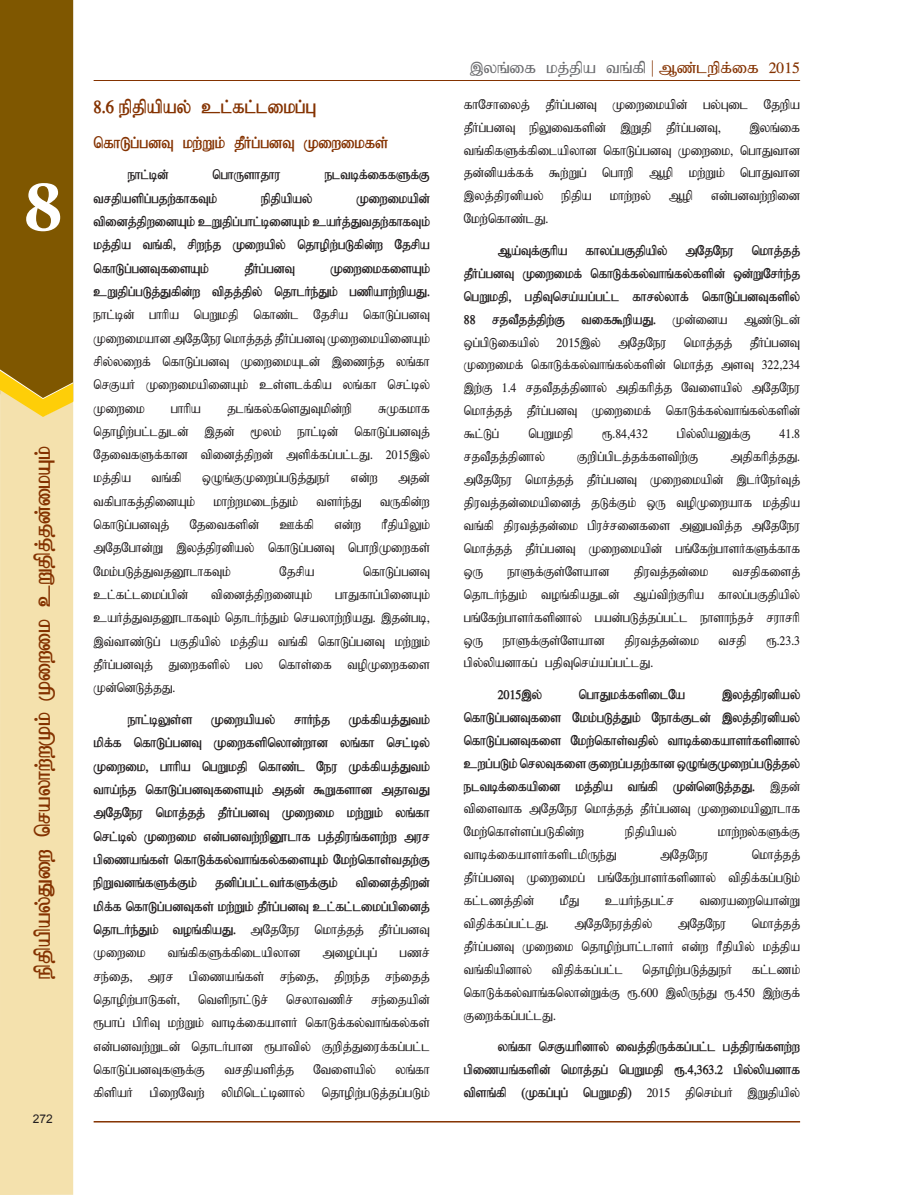
<style>
.page{position:relative;width:898px;height:1195px;background:#fff}
.page>*{position:absolute;margin:0;border:0;box-sizing:border-box;transform-origin:0 0}
.t1{font:55.2px "Capitals";color:#fff;scale:1.09 1}
.t2{font:700 24px "Baamini";color:#843200;scale:.9 1}
.t3{font:700 21px "Baamini";color:#843200;scale:.9 1}
.t4{font:500 18px "Baamini";color:#6c6d70}
.t5{font:700 18px "Baamini";color:#843200;scale:.9 1}
.t6{font:500 15px/23px "Baamini";color:#231f20;text-align:justify;scale:.9 1}
.t7{font:700 15px/23px "Baamini";color:#231f20;text-align:justify;scale:.9 1}
.t8{font:500 15px/23.2px "Baamini";color:#231f20;text-align:justify;scale:.92 1}
.t9{font:700 15px/23.2px "Baamini";color:#231f20;text-align:justify;scale:.92 1}
.t10{font:12px "Arial";color:#231f20}
.s1{font-weight:500}
.s2{font-weight:700}
.s3{font-family:"Times New Roman";font-weight:400;color:#843200}
.s4{color:#843200}
</style>
<div class="page">
<div style="left:0;top:417px;width:73px;height:778px;background:#f4e1ad"></div>
<svg style="left:0;top:0;width:73px;height:417px;background:#886005"></svg>
<hr style="left:94px;top:1121px;width:705px;height:1px;background:#843200">
<hr style="left:94px;top:80px;width:705px;height:1px;background:#843200">
<h1 class="t1" style="left:23px;top:170px;width:38px">8</h1>
<h2 class="t2" style="left:32px;top:979px;width:601px;rotate:-90deg">EPJPAPAY;JIW NRAYHW;WKK; KIWIK CWJPJ;JD;IKAK;</h2>
<p class="t10" style="left:33px;top:1111px;width:22px">272</p>
<h3 class="t3" style="left:94px;top:98px;width:248px">8.6 EPJPAPAY; CL;FL;LIKG;G</h3>
<p class="t5" style="left:94px;top:134px;width:328px">NFHLG;GDT KW;WK; JPHG;GDT KIWIKFS;</p>
<p class="t7" style="left:128px;top:164px;width:47px">EHL;BD;</p>
<p class="t7" style="left:212px;top:164px;width:77px">NGHUSHJHU</p>
<p class="t7" style="left:324px;top:164px;width:118px">ELTBF;IFFSF;F</p>
<p class="t7" style="left:94px;top:188px;width:139px">TRJPASPG;GJW;FHFTK;</p>
<p class="t7" style="left:261px;top:188px;width:58px">EPJPAPAY;</p>
<p class="t7" style="left:94px;top:187px;width:375px;text-indent:263px">KIWIKAPD; TPIDJ;JPWIDAK; CWJPG;GHL;BIDAK; CAHJ;JTJW;FHFTK; KJ;JPA TQ;FP&gt; RPWE;J KIWAPY; NJHOPW;GLFPD;W NJRPA NFHLG;GDTFISAK;</p>
<p class="t7" style="left:244px;top:257px;width:57px">JPHG;GDT</p>
<p class="t7" style="left:94px;top:257px;width:375px;text-align:right">KIWIKFISAK;<br>CWJPG;GLJ;JFPD;W TPJJ;JPY; NJHLHE;JK; GZPAHW;WPAJ.</p>
<p class="t6" style="left:94px;top:304px;width:375px">EHL;BD; GHHPA NGWKJP NFHZ;L NJRPA NFHLG;GDT KIWIKAHD MNJNEU NKHJ;JJ; JPHG;GDT KIWIKAPIDAK; RPY;YIWF; NFHLG;GDT KIWIKALD; ,IZE;J YQ;FH NRFAH KIWIKAPIDAK; CS;SLF;FPA YQ;FH NRL;BY; KIWIK</p>
<p class="t6" style="left:171px;top:397px;width:35px">GHHPA</p>
<p class="t6" style="left:227px;top:397px;width:140px">JLQ;FY;FNSJTKPD;WP</p>
<p class="t6" style="left:94px;top:397px;width:375px;text-indent:284px">RKFKHF NJHOPW;GL;LJLD; ,JD; %YK; EHL;BD; NFHLG;GDTJ; NJITFSF;FHD TPIDJ;JPWD; MSPF;FG;GL;LJ. 2015,Y; KJ;JPA</p>
<p class="t6" style="left:151px;top:467px;width:35px">TQ;FP</p>
<p class="t6" style="left:202px;top:467px;width:144px">XOQ;FKIWG;GLJ;JEH</p>
<p class="t6" style="left:351px;top:467px;width:31px">VD;W</p>
<p class="t6" style="left:94px;top:467px;width:375px;text-indent:304px">MJD; TFPGHFJ;JPIDAK; KHW;WKILE;JK; TSHE;J TUFPD;W NFHLG;GDTJ;</p>
<p class="t6" style="left:94px;top:514px;width:375px;text-indent:288px">HPJPAPYK; MNJNGHD;W ,YJ;JPUDPAY; NFHLG;GDT NGHWPKIWFS; NKK;GLJ;JTJD}LHFTK;</p>
<p class="t6" style="left:190px;top:514px;width:79px">NJITFSPD;</p>
<p class="t6" style="left:280px;top:514px;width:39px">CF;FP</p>
<p class="t6" style="left:334px;top:514px;width:31px">VD;W</p>
<p class="t6" style="left:279px;top:560px;width:40px">NJRPA</p>
<p class="t6" style="left:363px;top:560px;width:76px">NFHLG;GDT</p>
<p class="t6" style="left:94px;top:584px;width:375px;text-indent:241px">GHJFHG;GPIDAK; CAHJ;JTJD}LHFTK; NJHLHE;JK; NRAYHW;WPAJ. ,JD;GB&gt; ,T;THZ;LG; GFJPAPY; KJ;JPA TQ;FP NFHLG;GDT KW;WK; JPHG;GDTJ; JIWFSPY; GY NFHS;IF TOPKIWFIS KD;NDLJ;JJ.</p>
<p class="t9" style="left:128px;top:709px;width:72px">EHL;BYS;S</p>
<p class="t9" style="left:211px;top:709px;width:71px">KIWAPAY;</p>
<p class="t9" style="left:294px;top:709px;width:40px">RHHE;J</p>
<p class="t6" style="left:94px;top:584px;width:106px">CL;FL;LIKG;GPD;</p>
<p class="t6" style="left:211px;top:584px;width:114px">TPIDJ;JPWIDAK;</p>
<p class="t9" style="left:94px;top:709px;width:367px;text-indent:255px">KF;FPAJ;JTK; KPF;F NFHLG;GDT KIWFSPNYHD;WHD YQ;FH NRL;BY; KIWIK&gt; GHHPA NGWKJP NFHZ;L NEU KF;FPAJ;JTK; THA;E;J NFHLG;GDTFISAK; MJD; $WFSHD MJHTJ MNJNEU NKHJ;JJ; JPHG;GDT KIWIK KW;WK; YQ;FH NRL;BY; KIWIK VD;GDTW;WPD}LHF GJ;JPUQ;FSW;W MUR GPIZAQ;FS; NFHLF;FY;THQ;FY;FISAK; NKW;NFHS;TJW;F EPWTDQ;FSF;FK; JDPG;GL;LTHFSF;FK; TPIDJ;JPWD; KPF;F NFHLG;GDTFS; KW;WK; JPHG;GDT CL;FL;LIKG;GPIDJ; NJHLHE;JK; TOQ;FPAJ. <span class="s1">MNJNEU NKHJ;JJ; JPHG;GDT KIWIK</span></p>
<p class="t8" style="left:168px;top:942px;width:146px">TQ;FPFSF;FPILAPYHD</p>
<p class="t8" style="left:322px;top:942px;width:61px">MIOG;GG;</p>
<p class="t8" style="left:94px;top:942px;width:367px;text-indent:306px">GZR; RE;IJ&gt; MUR GPIZAQ;FS; RE;IJ&gt; JPWE;J RE;IJJ; NJHOPW;GHLFS;&gt; NTSPEHL;LR; NRYHTZPR; RE;IJAPD; &amp;GHG; GPHPT KW;WK; THBF;IFAHSH NFHLF;FY;THQ;FY;FS; VD;GDTW;WLD; NJHLHGHD &amp;GHTPY; FWPJ;JIUF;FG;GL;L NFHLG;GDTFSF;F</p>
<p class="t8" style="left:224px;top:1058px;width:77px">TRJPASPJ;J</p>
<p class="t8" style="left:313px;top:1058px;width:69px">NTISAPY;</p>
<p class="t8" style="left:94px;top:1058px;width:367px;text-align:right">YQ;FH<br>FPSPAH GPIWNTW; YPKPNLL;BDHY; NJHOPW;GLJ;JG;GLK;</p>
<p class="t4" style="left:469px;top:60px;width:331px">,YQ;IF KJ;JPA TQ;F<span class="s2">P</span> <span class="s3">|</span> <span class="s4">MZ;LWPF;IF 2015</span></p>
<p class="t8" style="left:463px;top:93px;width:367px">FHNRHIYJ; JPHG;GDT KIWIKAPD; GY;GIL NJWPA<br>JPHG;GDT EPYITFSPD; ,WJP JPHG;GDT&gt;</p>
<p class="t8" style="left:463px;top:116px;width:367px;text-indent:285px">,YQ;IF TQ;FPFSF;FPILAPYHD NFHLG;GDT KIWIK&gt; NGHJTHD JD;DPAF;FF; $W;WG; NGHWP MOP KW;WK; NGHJTHD ,YJ;JPUDPAY; EPJPA KHW;WY; MOP VD;GDTW;WPID NKW;NFHZ;LJ.</p>
<p class="t6" style="left:463px;top:240px;width:375px;text-indent:34px"><span class="s2">MA;TF;FHPA FHYG;GFJPAPY; MNJNEU NKHJ;JJ; JPHG;GDT KIWIKF; NFHLF;FY;THQ;FY;FSPD; XD;WNRHE;J NGWKJP&gt; GJPTNRA;AG;GL;L FHRY;YHF; NFHLG;GDTFSPY; 88 RJTPJJ;JPW;F TIF$WPAJ.</span> KD;IDA MZ;LLD; XG;GPLIFAPY; 2015,Y; MNJNEU NKHJ;JJ; JPHG;GDT KIWIKF; NFHLF;FY;THQ;FY;FSPD; NKHJ;J MST 322&gt;234 ,W;F 1.4 RJTPJJ;JPDHY; MJPFHPJ;J NTISAPY; MNJNEU NKHJ;JJ; JPHG;GDT KIWIKF; NFHLF;FY;THQ;FY;FSPD; $L;LG;</p>
<p class="t6" style="left:528px;top:423px;width:51px">NGWKJP</p>
<p class="t6" style="left:602px;top:423px;width:52px">&amp;.84&gt;432</p>
<p class="t6" style="left:676px;top:423px;width:83px">GPY;YPADF;F</p>
<p class="t6" style="left:779px;top:423px;width:24px">41.8</p>
<p class="t6" style="left:463px;top:446px;width:92px">RJTPJJ;JPDHY;</p>
<p class="t6" style="left:577px;top:446px;width:136px">FWPG;GPLJ;JF;FSTPW;F</p>
<p class="t6" style="left:463px;top:446px;width:375px;text-indent:266px">MJPFHPJ;JJ.<br>MNJNEU NKHJ;JJ; JPHG;GDT KIWIKAPD; ,LHNEHTJ; JPUTJ;JD;IKAPIDJ; JLF;FK; XU TOPKIWAHF KJ;JPA TQ;FP JPUTJ;JD;IK GPUR;RIDFIS MDGTPJ;J MNJNEU NKHJ;JJ; JPHG;GDT KIWIKAPD; GQ;NFW;GHSHFSF;FHF XU</p>
<p class="t6" style="left:463px;top:560px;width:375px;text-indent:268px">TRJPFISJ; NJHLHE;JK; TOQ;FPAJLD; MA;TPW;FHPA FHYG;GFJPAPY; GQ;NFW;GHSHFSPDHY; GAD;GLJ;JG;GL;L EHSHE;JR; RUHRHP XU</p>
<p class="t6" style="left:507px;top:560px;width:115px">EHSF;FS;NSAHD</p>
<p class="t6" style="left:633px;top:560px;width:84px">JPUTJ;JD;IK</p>
<p class="t6" style="left:502px;top:629px;width:115px">EHSF;FS;NSAHD</p>
<p class="t6" style="left:624px;top:629px;width:84px">JPUTJ;JD;IK</p>
<p class="t6" style="left:718px;top:629px;width:33px">TRJP</p>
<p class="t6" style="left:766px;top:629px;width:39px">&amp;.23.3</p>
<p class="t6" style="left:463px;top:652px;width:212px">GPY;YPADHFG; GJPTNRA;AG;GL;LJ.</p>
<p class="t7" style="left:497px;top:684px;width:50px">2015,Y;</p>
<p class="t7" style="left:578px;top:684px;width:120px">NGHJKF;FSPILNA</p>
<p class="t7" style="left:463px;top:684px;width:375px;text-indent:258px">,YJ;JPUDPAY; NFHLG;GDTFIS NKK;GLJ;JK; NEHF;FLD; ,YJ;JPUDPAY; NFHLG;GDTFIS NKW;NFHS;TJPY; THBF;IFAHSHFSPDHY; CWG;GLK; NRYTFIS FIWG;GJW;FHD XOQ;FKIWG;GLJ;JY; ELTBF;IFAPID KJ;JPA TQ;FP KD;NDLJ;JJ. <span class="s1">,JD; TPISTHF MNJNEU NKHJ;JJ; JPHG;GDT KIWIKAPÇLHF NKW;NFHS;SG;GLFPD;W</span></p>
<p class="t6" style="left:625px;top:821px;width:58px">EPJPAPAY;</p>
<p class="t6" style="left:717px;top:821px;width:93px">KHW;WY;FSF;F</p>
<p class="t6" style="left:463px;top:844px;width:171px">THBF;IFAHSHFSPLKPUE;J</p>
<p class="t6" style="left:659px;top:844px;width:55px">MNJNEU</p>
<p class="t6" style="left:463px;top:844px;width:375px;text-indent:288px">NKHJ;JJ; JPHG;GDT KIWIKG; GQ;NFW;GHSHFSPDHY; TPJPF;FG;GLK; FL;LZJ;JPD;</p>
<p class="t6" style="left:559px;top:890px;width:23px">KPJ</p>
<p class="t6" style="left:605px;top:890px;width:78px">CAHE;JGL;R</p>
<p class="t6" style="left:699px;top:890px;width:113px">TIUAIWNAHD;W</p>
<p class="t6" style="left:463px;top:913px;width:96px">TPJPF;FG;GL;LJ.</p>
<p class="t6" style="left:574px;top:913px;width:88px">MNJNEUJ;JPY;</p>
<p class="t6" style="left:677px;top:913px;width:55px">MNJNEU</p>
<p class="t6" style="left:463px;top:913px;width:375px;text-indent:288px">NKHJ;JJ; JPHG;GDT KIWIK NJHOPW;GHL;LHSH VD;W HPJPAPY; KJ;JPA TQ;FPAPDHY;</p>
<p class="t6" style="left:551px;top:959px;width:81px">TPJPF;FG;GL;L</p>
<p class="t6" style="left:642px;top:959px;width:101px">NJHOPW;GLJ;JEH</p>
<p class="t6" style="left:463px;top:959px;width:375px;text-indent:288px">FL;LZK; NFHLF;FY;THQ;FNYHD;WF;F &amp;.600 ,YPUE;J &amp;.450 ,W;FF; FIWF;FG;GL;LJ.</p>
<p class="t7" style="left:463px;top:1036px;width:375px;text-indent:34px">YQ;FH NRFAHPDHY; ITJ;JPUF;FG;GL;L GJ;JPUQ;FSW;W GPIZAQ;FSPD; NKHJ;JG; NGWKJP &amp;.4&gt;363.2 GPY;YPADHF TPSQ;FP (KFG;GG; NGWKJP) <span class="s1">2015 JPNRK;GH ,WJPAPY;</span></p>
</div>
